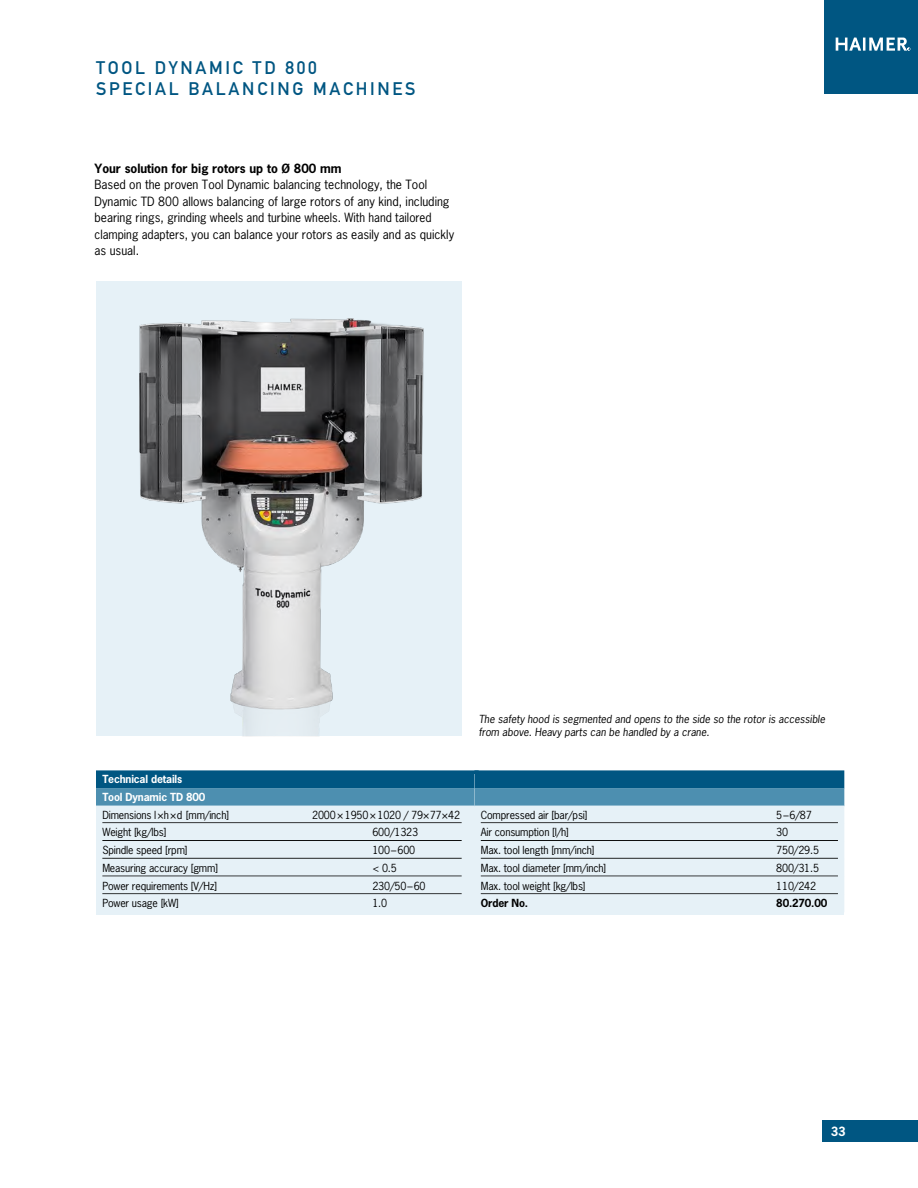
<style>
.page{position:relative;width:918px;height:1188px;background:#fff}
.page>*{position:absolute;margin:0;border:0;box-sizing:border-box;transform-origin:0 0}
.Headline_Kapitel{font:18px "DIN Mittelschrift";letter-spacing:.15em;color:#005682}
.Copy_8_11{font:12px/16.5px "News Gothic";color:#000}
.Copy_8_11-2{font:700 12px "News Gothic";color:#000}
.t1{font:700 12px "News Gothic";color:#fff}
.Tabelle_Copy_letzte{font:10.5px "News Gothic";letter-spacing:-.015em;color:#000}
.Bildunterschrift_7_9{font:italic 10.5px/13.5px "News Gothic";color:#000}
.Tabelle_Copy_letzte-2{font:700 10.5px "News Gothic";letter-spacing:-.015em;color:#000}
.Tabelle_Kopf_dunkel{font:700 10.5px "News Gothic";letter-spacing:-.015em;color:#fff}
.Tabelle_Kopf_hell{font:700 10.5px "News Gothic";letter-spacing:-.015em;color:#fff}
</style>
<div class="page">
<div style="left:824px;top:0;width:94px;height:94px;background:#005682"></div>
<svg style="left:836px;top:38px;width:74px;height:13px"></svg>
<div style="left:96px;top:281px;width:366px;height:455px;background:#e6f1f7"></div>
<div style="left:96px;top:775px;width:383px;height:140px;background:#e6f1f7"></div>
<div style="left:96px;top:770px;width:383px;height:18px;background:#005682"></div>
<div style="left:96px;top:788px;width:383px;height:18px;background:#4d8fb0"></div>
<hr style="left:102px;top:840px;width:360px;height:1px;background:#000">
<hr style="left:102px;top:858px;width:360px;height:1px;background:#000">
<hr style="left:102px;top:876px;width:360px;height:1px;background:#000">
<div style="left:474px;top:775px;width:370px;height:140px;background:#e6f1f7"></div>
<div style="left:474px;top:770px;width:370px;height:18px;background:#005682"></div>
<div style="left:474px;top:788px;width:370px;height:18px;background:#4d8fb0"></div>
<hr style="left:481px;top:840px;width:357px;height:1px;background:#000">
<hr style="left:481px;top:858px;width:357px;height:1px;background:#000">
<hr style="left:481px;top:876px;width:357px;height:1px;background:#000">
<div style="left:822px;top:1120px;width:96px;height:21px;background:#005682"></div>
<img style="left:139px;top:319px;width:285px;height:417px">
<p class="Headline_Kapitel" style="left:96px;top:57px;width:222px">TOOL DYNAMIC TD 800</p>
<p class="Headline_Kapitel" style="left:96px;top:78px;width:321px">SPECIAL BALANCING MACHINES</p>
<p class="Copy_8_11-2" style="left:94px;top:160px;width:249px">Your solution for big rotors up to Ø 800 mm</p>
<p class="Copy_8_11" style="left:94px;top:176px;width:361px">Based on the proven Tool Dynamic balancing technology, the Tool Dynamic TD 800 allows balancing of large rotors of any kind, including bearing rings, grinding wheels and turbine wheels. With hand tailored clamping adapters, you can balance your rotors as easily and as quickly as usual.</p>
<p class="Tabelle_Kopf_dunkel" style="left:102px;top:772px;width:81px">Technical details</p>
<p class="Tabelle_Kopf_hell" style="left:102px;top:790px;width:105px">Tool Dynamic TD 800</p>
<p class="Tabelle_Copy_letzte" style="left:102px;top:808px;width:128px">Dimensions l×h×d [mm/inch]</p>
<p class="Tabelle_Copy_letzte" style="left:312px;top:808px;width:150px">2000×1950×1020 / 79×77×42</p>
<p class="Tabelle_Copy_letzte" style="left:102px;top:826px;width:66px">Weight [kg/lbs]</p>
<p class="Tabelle_Copy_letzte" style="left:372px;top:826px;width:47px">600/1323</p>
<p class="Tabelle_Copy_letzte" style="left:102px;top:843px;width:87px">Spindle speed [rpm]</p>
<p class="Tabelle_Copy_letzte" style="left:372px;top:843px;width:44px">100–600</p>
<p class="Tabelle_Copy_letzte" style="left:102px;top:861px;width:117px">Measuring accuracy [gmm]</p>
<p class="Tabelle_Copy_letzte" style="left:372px;top:861px;width:26px">&lt; 0.5</p>
<p class="Tabelle_Copy_letzte" style="left:102px;top:879px;width:116px">Power requirements [V/Hz]</p>
<p class="Tabelle_Copy_letzte" style="left:372px;top:879px;width:55px">230/50–60</p>
<p class="Tabelle_Copy_letzte" style="left:102px;top:897px;width:78px">Power usage [kW]</p>
<p class="Tabelle_Copy_letzte" style="left:372px;top:897px;width:16px">1.0</p>
<p class="Bildunterschrift_7_9" style="left:479px;top:712px;width:348px">The safety hood is segmented and opens to the side so the rotor is accessible from above. Heavy parts can be handled by a crane.</p>
<p class="Tabelle_Copy_letzte" style="left:481px;top:808px;width:108px">Compressed air [bar/psi]</p>
<p class="Tabelle_Copy_letzte" style="left:776px;top:808px;width:37px">5–6/87</p>
<p class="Tabelle_Copy_letzte" style="left:481px;top:826px;width:90px">Air consumption [l/h]</p>
<p class="Tabelle_Copy_letzte" style="left:776px;top:826px;width:13px">30</p>
<p class="Tabelle_Copy_letzte" style="left:481px;top:843px;width:115px">Max. tool length [mm/inch]</p>
<p class="Tabelle_Copy_letzte" style="left:776px;top:843px;width:44px">750/29.5</p>
<p class="Tabelle_Copy_letzte" style="left:481px;top:861px;width:127px">Max. tool diameter [mm/inch]</p>
<p class="Tabelle_Copy_letzte" style="left:776px;top:861px;width:44px">800/31.5</p>
<p class="Tabelle_Copy_letzte" style="left:481px;top:879px;width:106px">Max. tool weight [kg/lbs]</p>
<p class="Tabelle_Copy_letzte" style="left:776px;top:879px;width:41px">110/242</p>
<p class="Tabelle_Copy_letzte-2" style="left:481px;top:897px;width:49px">Order No.</p>
<p class="Tabelle_Copy_letzte-2" style="left:776px;top:897px;width:52px">80.270.00</p>
<p class="t1" style="left:831px;top:1123px;width:16px">33</p>
</div>
